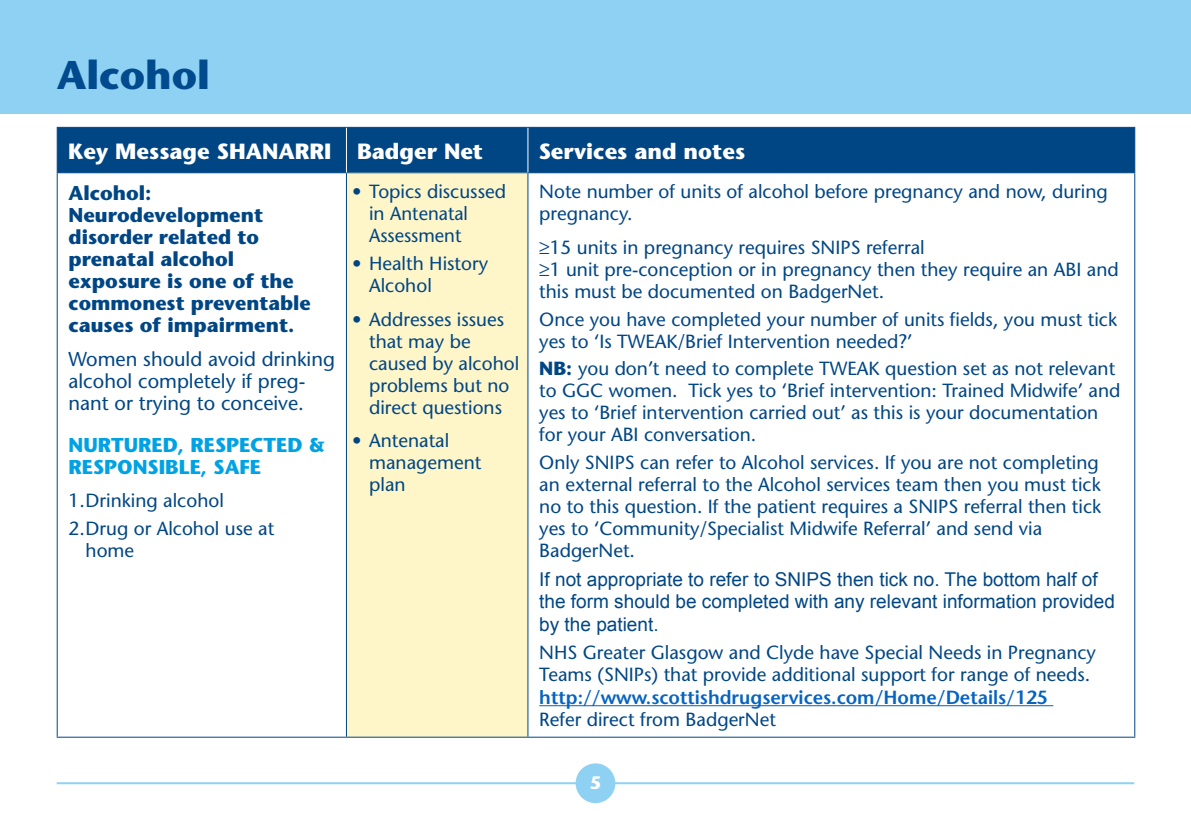
<style>
.page{position:relative;width:1191px;height:840px;background:#fff}
.page>*{position:absolute;margin:0;border:0;box-sizing:border-box;transform-origin:0 0}
.New_Banner_Heading_3{font:700 40px "Stone Sans";color:#004a8d}
.Table_Heading{font:700 22px "Stone Sans";color:#fff}
.Table__Text{font:700 20px/22px "Stone Sans";color:#004684}
.Table__Text-2{font:20px/22px "Stone Sans";color:#004684}
.Table__Sub_Heading{font:700 20px/22px "Stone Sans";color:#00a2e4}
.Table__Text-3{font:19px/22px "Stone Sans";color:#004684}
.Table__Text-4{font:19px/22.8px "Arial";color:#004684}
.Table__Text-5{font:600 19px "Stone Sans";color:#0563c1}
.t1{font:700 18px "Stone Sans";color:#fff}
.s1{font-weight:700}
</style>
<div class="page">
<hr style="left:57px;top:781px;width:1077px;height:2px;background:#8ed1f3">
<div style="left:575px;top:763px;width:40px;height:39px;background:#8ed1f3;border-radius:50%"></div>
<div style="left:58px;top:128px;width:1076px;height:44px;background:#004684"></div>
<div style="left:346px;top:173px;width:182px;height:563px;background:#fef5c9"></div>
<hr style="left:346px;top:127px;width:182px;height:1px;background:#004684">
<hr style="left:528px;top:127px;width:607px;height:1px;background:#004684">
<hr style="left:1134px;top:128px;width:1px;height:44px;background:#004684">
<hr style="left:57px;top:172px;width:289px;height:1px;background:#004684">
<hr style="left:528px;top:172px;width:607px;height:1px;background:#004684">
<hr style="left:1134px;top:173px;width:1px;height:563px;background:#004684">
<hr style="left:528px;top:736px;width:607px;height:1px;background:#004684">
<hr style="left:346px;top:172px;width:182px;height:1px;background:#004684">
<hr style="left:527px;top:173px;width:1px;height:563px;background:#004684">
<hr style="left:346px;top:736px;width:182px;height:1px;background:#004684">
<hr style="left:527px;top:128px;width:1px;height:44px;background:#fff">
<hr style="left:57px;top:127px;width:289px;height:1px;background:#004684">
<hr style="left:57px;top:128px;width:1px;height:44px;background:#004684">
<hr style="left:57px;top:173px;width:1px;height:563px;background:#004684">
<hr style="left:346px;top:173px;width:1px;height:563px;background:#004684">
<hr style="left:57px;top:736px;width:289px;height:1px;background:#004684">
<hr style="left:346px;top:128px;width:1px;height:44px;background:#fff">
<hr style="left:539px;top:704px;width:514px;height:1px;background:#0563c1">
<div style="left:0;top:0;width:1191px;height:114px;background:#8ed1f3"></div>
<p class="New_Banner_Heading_3" style="left:57px;top:49px;width:155px">Alcohol</p>
<p class="Table_Heading" style="left:68px;top:137px;width:265px">Key Message SHANARRI</p>
<p class="Table_Heading" style="left:357px;top:137px;width:127px">Badger Net</p>
<p class="Table_Heading" style="left:539px;top:137px;width:208px">Services and notes</p>
<p class="Table__Text" style="left:69px;top:182px;width:244px">Alcohol:<br>Neurodevelopment disorder related to prenatal alcohol exposure is one of the commonest preventable causes of impairment.</p>
<p class="Table__Text-2" style="left:69px;top:347px;width:268px">Women should avoid drinking alcohol completely if preg&shy;nant or trying to conceive.</p>
<p class="Table__Sub_Heading" style="left:69px;top:433px;width:258px">NURTURED, RESPECTED &amp;<br>RESPONSIBLE, SAFE</p>
<p class="Table__Text-3" style="left:69px;top:489px;width:157px">1.Drinking alcohol</p>
<p class="Table__Text-3" style="left:69px;top:516px;width:207px">2.Drug or Alcohol use at</p>
<p class="Table__Text-3" style="left:86px;top:538px;width:50px">home</p>
<p class="Table__Text-3" style="left:352px;top:181px;width:155px">• Topics discussed</p>
<p class="Table__Text-3" style="left:369px;top:203px;width:100px">in Antenatal</p>
<p class="Table__Text-3" style="left:369px;top:225px;width:94px">Assessment</p>
<p class="Table__Text-3" style="left:352px;top:252px;width:138px">• Health History</p>
<p class="Table__Text-3" style="left:369px;top:274px;width:64px">Alcohol</p>
<p class="Table__Text-3" style="left:369px;top:308px;width:136px;text-indent:-17px">• Addresses issues that may be</p>
<p class="Table__Text-3" style="left:369px;top:352px;width:152px">caused by alcohol</p>
<p class="Table__Text-3" style="left:369px;top:374px;width:142px">problems but no</p>
<p class="Table__Text-3" style="left:369px;top:396px;width:134px">direct questions</p>
<p class="Table__Text-3" style="left:352px;top:429px;width:99px">• Antenatal</p>
<p class="Table__Text-3" style="left:369px;top:451px;width:114px">management</p>
<p class="Table__Text-3" style="left:369px;top:473px;width:38px">plan</p>
<p class="Table__Text-3" style="left:539px;top:181px;width:570px">Note number of units of alcohol before pregnancy and now, during pregnancy.</p>
<p class="Table__Text-3" style="left:539px;top:236px;width:387px">≥15 units in pregnancy requires SNIPS referral</p>
<p class="Table__Text-3" style="left:539px;top:258px;width:581px">≥1 unit pre-conception or in pregnancy then they require an ABI and this must be documented on BadgerNet.</p>
<p class="Table__Text-3" style="left:539px;top:308px;width:579px">Once you have completed your number of units fields, you must tick yes to ‘Is TWEAK/Brief Intervention needed?’</p>
<p class="Table__Text-3" style="left:539px;top:357px;width:583px"><span class="s1">NB:</span> you don’t need to complete TWEAK question set as not relevant to GGC women. Tick yes to ‘Brief intervention: Trained Midwife’ and yes to ‘Brief intervention carried out’ as this is your documentation for your ABI conversation.</p>
<p class="Table__Text-3" style="left:539px;top:451px;width:563px">Only SNIPS can refer to Alcohol services. If you are not completing an external referral to the Alcohol services team then you must tick no to this question. If the patient requires a SNIPS referral then tick yes to ‘Community/Specialist Midwife Referral’ and send via BadgerNet.</p>
<p class="Table__Text-4" style="left:539px;top:567px;width:577px">If not appropriate to refer to SNIPS then tick no. The bottom half of the form should be completed with any relevant information provided by the patient.</p>
<p class="Table__Text-3" style="left:539px;top:641px;width:558px">NHS Greater Glasgow and Clyde have Special Needs in Pregnancy<br>Teams (SNIPs) that provide additional support for range of needs.</p>
<p class="Table__Text-5" style="left:539px;top:685px;width:510px">http://www.scottishdrugservices.com/Home/Details/125</p>
<p class="Table__Text-3" style="left:539px;top:707px;width:238px">Refer direct from BadgerNet</p>
<p class="t1" style="left:590px;top:770px;width:13px">5</p>
</div>
